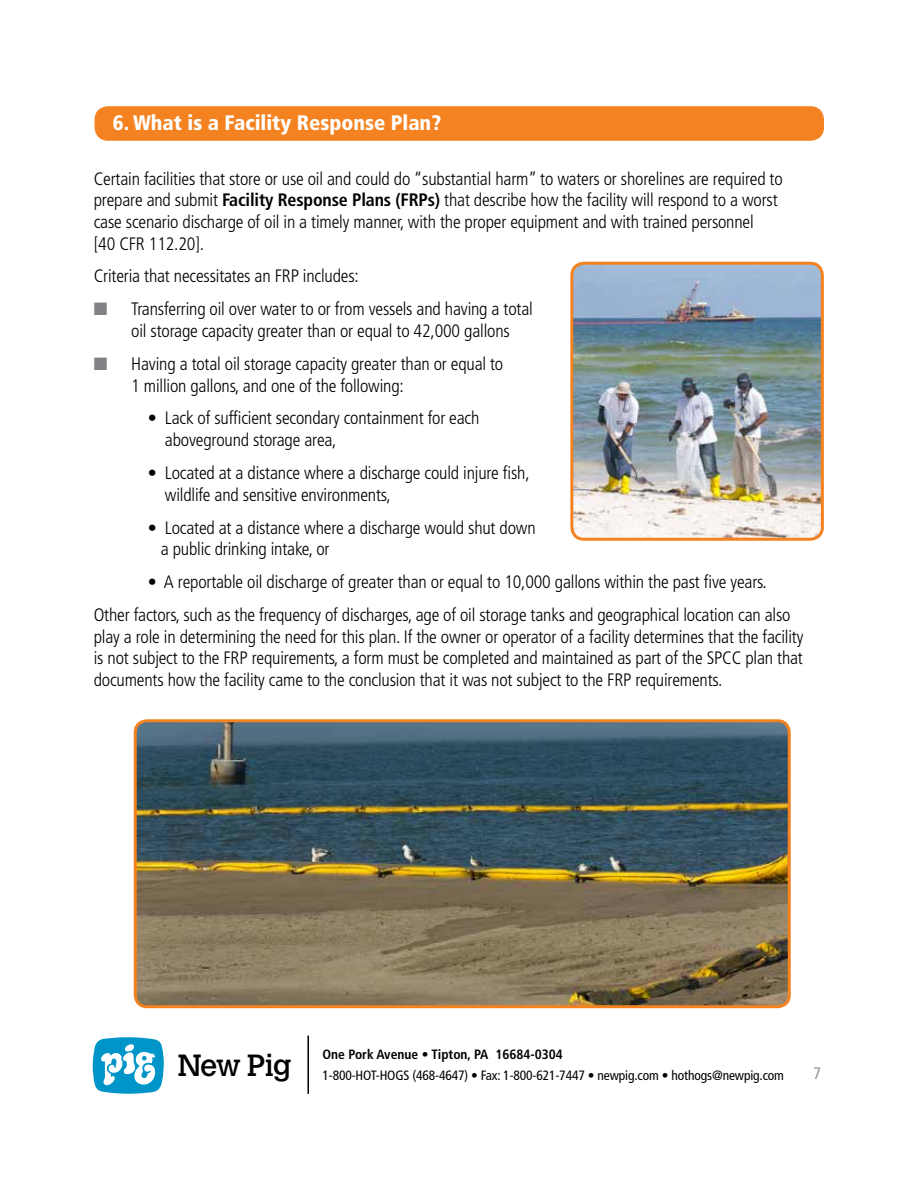
<style>
.page{position:relative;width:918px;height:1188px;background:#fff}
.page>*{position:absolute;margin:0;border:0;box-sizing:border-box;transform-origin:0 0}
.t1{font:30.45px "Calvert MT Std";letter-spacing:-.045em;color:#000}
.t2{font:900 condensed 21px "Frutiger";color:#fff}
.t3{font:300 condensed 18px/21.6px "Frutiger";letter-spacing:-.01em;color:#000}
.t4{font:condensed 16.5px "Frutiger";color:#939598}
.t5{font:condensed 13.5px "Frutiger";letter-spacing:-.01em;color:#000}
.t6{font:700 condensed 13.5px "Frutiger";color:#000}
.s1{font-weight:700}
.s2{color:#808285}
</style>
<div class="page">
<svg style="left:93px;top:1037px;width:71px;height:57px"></svg>
<hr style="left:307px;top:1036px;width:2px;height:58px;background:#000">
<div style="left:95px;top:106px;width:729px;height:35px;background:#f58220;border-radius:14px"></div>
<img style="left:135px;top:723px;width:652px;height:284px">
<div style="left:134px;top:719px;width:657px;height:289px;border:3px solid #f58220;border-radius:12px"></div>
<img style="left:574px;top:264px;width:247px;height:273px">
<div style="left:570px;top:262px;width:254px;height:279px;border:3px solid #f58220;border-radius:12px"></div>
<p class="t2" style="left:113px;top:110px;width:330px">6. What is a Facility Response Plan?</p>
<p class="t3" style="left:94px;top:168px;width:691px">Certain facilities that store or use oil and could do “substantial harm” to waters or shorelines are required to prepare and submit <span class="s1">Facility Response Plans (FRPs)</span> that describe how the facility will respond to a worst case scenario discharge of oil in a timely manner, with the proper equipment and with trained personnel<br>[40 CFR 112.20].</p>
<p class="t3" style="left:94px;top:266px;width:267px">Criteria that necessitates an FRP includes:</p>
<p class="t3" style="left:131px;top:299px;width:403px;text-indent:-37px"><span class="s2">■</span> Transferring oil over water to or from vessels and having a total oil storage capacity greater than or equal to 42,000 gallons</p>
<p class="t3" style="left:131px;top:353px;width:374px;text-indent:-37px"><span class="s2">■</span> Having a total oil storage capacity greater than or equal to<br>1 million gallons, and one of the following:</p>
<p class="t3" style="left:165px;top:408px;width:316px;text-indent:-17px">• Lack of sufficient secondary containment for each aboveground storage area,</p>
<p class="t3" style="left:165px;top:462px;width:366px;text-indent:-17px">• Located at a distance where a discharge could injure fish, wildlife and sensitive environments,</p>
<p class="t3" style="left:161px;top:517px;width:377px;text-indent:-13px">• Located at a distance where a discharge would shut down a public drinking intake, or</p>
<p class="t3" style="left:94px;top:566px;width:698px;line-height:33px;text-indent:54px">• A reportable oil discharge of greater than or equal to 10,000 gallons within the past five years.<br>Other factors, such as the frequency of discharges, age of oil storage tanks and geographical location can also</p>
<p class="t3" style="left:94px;top:626px;width:711px;text-align:justify">play a role in determining the need for this plan. If the owner or operator of a facility determines that the facility is not subject to the FRP requirements, a form must be completed and maintained as part of the SPCC plan that documents how the facility came to the conclusion that it was not subject to the FRP requirements.</p>
<h1 class="t1" style="left:177px;top:1047px;width:116px">New Pig</h1>
<p class="t6" style="left:322px;top:1046px;width:242px">One Pork Avenue • Tipton, PA 16684-0304</p>
<p class="t5" style="left:322px;top:1067px;width:463px">1-800-HOT-HOGS (468-4647) • Fax: 1-800-621-7447 • newpig.com • hothogs@newpig.com</p>
<p class="t4" style="left:813px;top:1063px;width:9px">7</p>
</div>
